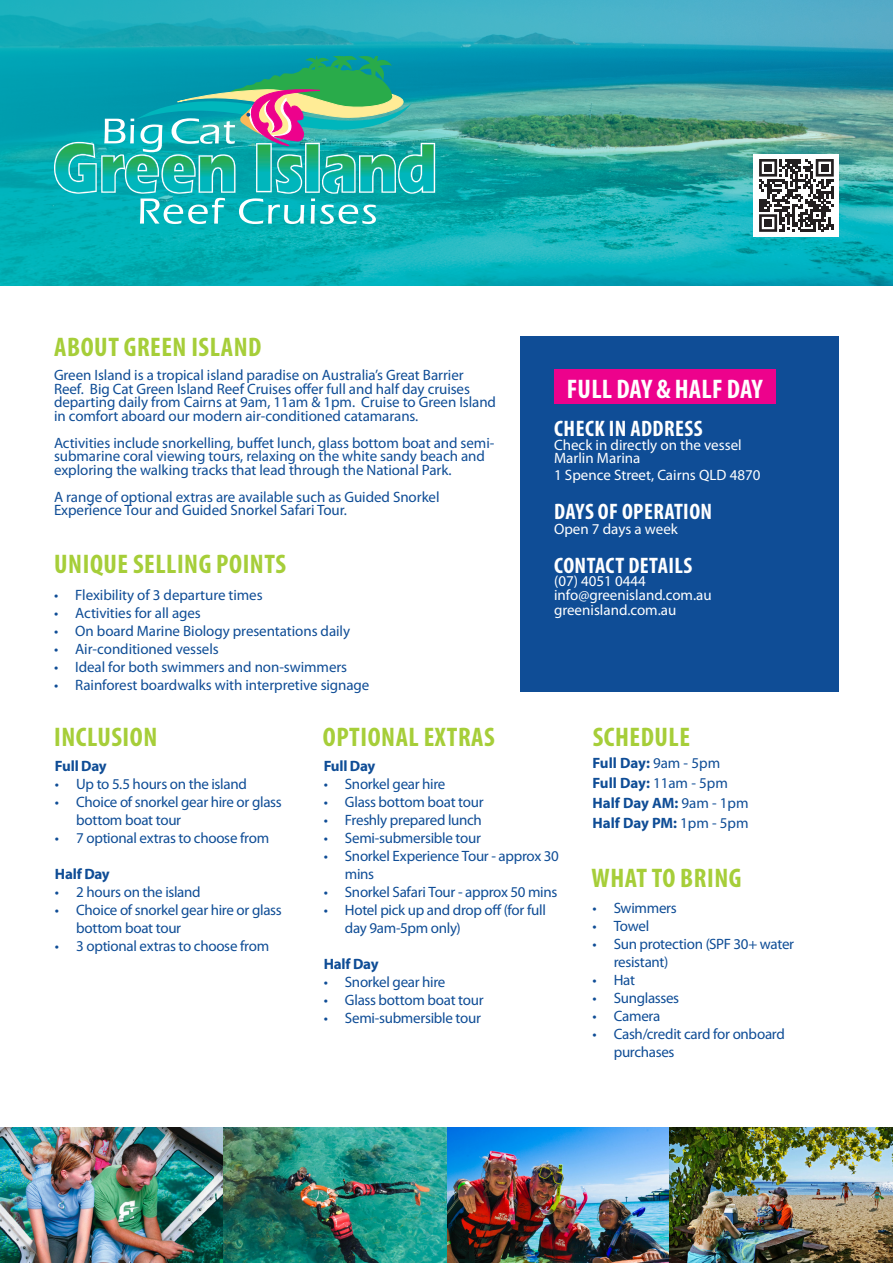
<style>
.page{position:relative;width:893px;height:1263px;background:#fff}
.page>*{position:absolute;margin:0;border:0;box-sizing:border-box;transform-origin:0 0}
.t1{font:700 condensed 27px "Myriad Pro";letter-spacing:.02em;color:#a6ce39}
.t2{font:700 condensed 27px "Myriad Pro";letter-spacing:.01em;color:#fff}
.t3{font:700 condensed 22.5px "Myriad Pro";letter-spacing:.02em;color:#fff}
.t4{font:15px/13.5px "Myriad Pro";letter-spacing:-.005em;color:#0f4d96}
.t5{font:15px/13.5px "Myriad Pro";color:#fff}
.t6{font:700 15px "Myriad Pro";letter-spacing:-.01em;color:#0f4d96}
.t7{font:15px/18px "Myriad Pro";letter-spacing:-.025em;color:#0f4d96}
.s1{font-weight:400}
</style>
<div class="page">
<img style="left:0;top:1128px;width:893px;height:135px">
<img style="left:0;top:0;width:893px;height:286px">
<svg style="left:54px;top:56px;width:381px;height:168px;background:#30adaa"></svg>
<div style="left:754px;top:154px;width:85px;height:83px;background:#fff"></div>
<svg style="left:759px;top:159px;width:75px;height:73px"></svg>
<div style="left:764px;top:164px;width:8px;height:8px;background:#231f20"></div>
<div style="left:821px;top:164px;width:8px;height:8px;background:#231f20"></div>
<div style="left:764px;top:219px;width:8px;height:8px;background:#231f20"></div>
<div style="left:520px;top:336px;width:319px;height:355px;background:#0f4d96"></div>
<div style="left:554px;top:370px;width:221px;height:34px;background:#ed028c"></div>
<p class="t1" style="left:54px;top:330px;width:209px">ABOUT GREEN ISLAND</p>
<p class="t4" style="left:54px;top:368px;width:444px">Green Island is a tropical island paradise on Australia’s Great Barrier Reef. Big Cat Green Island Reef Cruises offer full and half day cruises departing daily from Cairns at 9am, 11am &amp; 1pm. Cruise to Green Island in comfort aboard our modern air-conditioned catamarans.</p>
<p class="t4" style="left:54px;top:436px;width:442px">Activities include snorkelling, buffet lunch, glass bottom boat and semi&shy;submarine coral viewing tours, relaxing on the white sandy beach and exploring the walking tracks that lead through the National Park.</p>
<p class="t4" style="left:54px;top:490px;width:387px">A range of optional extras are available such as Guided Snorkel<br>Experience Tour and Guided Snorkel Safari Tour.</p>
<p class="t1" style="left:54px;top:547px;width:233px">UNIQUE SELLING POINTS</p>
<p class="t4" style="left:54px;top:588px;width:210px">• Flexibility of 3 departure times</p>
<p class="t4" style="left:54px;top:606px;width:148px">• Activities for all ages</p>
<p class="t4" style="left:54px;top:624px;width:298px">• On board Marine Biology presentations daily</p>
<p class="t4" style="left:54px;top:642px;width:166px">• Air-conditioned vessels</p>
<p class="t4" style="left:54px;top:660px;width:295px">• Ideal for both swimmers and non-swimmers</p>
<p class="t4" style="left:54px;top:678px;width:317px">• Rainforest boardwalks with interpretive signage</p>
<p class="t2" style="left:567px;top:372px;width:197px">FULL DAY &amp; HALF DAY</p>
<p class="t3" style="left:554px;top:415px;width:150px">CHECK IN ADDRESS</p>
<p class="t5" style="left:554px;top:438px;width:189px">Check in directly on the vessel<br>Marlin Marina</p>
<p class="t5" style="left:554px;top:468px;width:208px">1 Spence Street, Cairns QLD 4870</p>
<p class="t3" style="left:554px;top:497px;width:159px">DAYS OF OPERATION</p>
<p class="t5" style="left:554px;top:522px;width:125px">Open 7 days a week</p>
<p class="t3" style="left:554px;top:551px;width:140px">CONTACT DETAILS</p>
<p class="t5" style="left:554px;top:574px;width:93px">(07) 4051 0444</p>
<p class="t5" style="left:554px;top:588px;width:159px">info@greenisland.com.au</p>
<p class="t5" style="left:554px;top:603px;width:124px">greenisland.com.au</p>
<p class="t1" style="left:54px;top:720px;width:105px">INCLUSION</p>
<p class="t1" style="left:323px;top:720px;width:173px">OPTIONAL EXTRAS</p>
<p class="t6" style="left:55px;top:756px;width:53px">Full Day</p>
<p class="t4" style="left:55px;top:777px;width:193px">• Up to 5.5 hours on the island</p>
<p class="t4" style="left:76px;top:793px;width:207px;line-height:18px;text-indent:-21px">• Choice of snorkel gear hire or glass bottom boat tour</p>
<p class="t4" style="left:55px;top:831px;width:216px">• 7 optional extras to choose from</p>
<p class="t6" style="left:55px;top:864px;width:56px">Half Day</p>
<p class="t4" style="left:55px;top:885px;width:147px">• 2 hours on the island</p>
<p class="t4" style="left:76px;top:901px;width:207px;line-height:18px;text-indent:-21px">• Choice of snorkel gear hire or glass bottom boat tour</p>
<p class="t4" style="left:55px;top:939px;width:216px">• 3 optional extras to choose from</p>
<p class="t6" style="left:324px;top:756px;width:53px">Full Day</p>
<p class="t4" style="left:324px;top:777px;width:123px">• Snorkel gear hire</p>
<p class="t4" style="left:324px;top:795px;width:161px">• Glass bottom boat tour</p>
<p class="t4" style="left:324px;top:813px;width:160px">• Freshly prepared lunch</p>
<p class="t4" style="left:324px;top:831px;width:159px">• Semi-submersible tour</p>
<p class="t4" style="left:345px;top:847px;width:215px;line-height:18px;text-indent:-21px">• Snorkel Experience Tour - approx 30 mins</p>
<p class="t4" style="left:324px;top:885px;width:235px">• Snorkel Safari Tour - approx 50 mins</p>
<p class="t4" style="left:345px;top:901px;width:202px;line-height:18px;text-indent:-21px">• Hotel pick up and drop off (for full day 9am-5pm only)</p>
<p class="t6" style="left:324px;top:954px;width:56px">Half Day</p>
<p class="t4" style="left:324px;top:975px;width:123px">• Snorkel gear hire</p>
<p class="t4" style="left:324px;top:993px;width:161px">• Glass bottom boat tour</p>
<p class="t4" style="left:324px;top:1011px;width:159px">• Semi-submersible tour</p>
<p class="t1" style="left:593px;top:720px;width:99px">SCHEDULE</p>
<p class="t6" style="left:592px;top:753px;width:129px">Full Day: <span class="s1">9am - 5pm</span></p>
<p class="t6" style="left:592px;top:773px;width:137px">Full Day: <span class="s1">11am - 5pm</span></p>
<p class="t6" style="left:592px;top:793px;width:158px">Half Day AM: <span class="s1">9am - 1pm</span></p>
<p class="t6" style="left:592px;top:813px;width:158px">Half Day PM: <span class="s1">1pm - 5pm</span></p>
<p class="t1" style="left:592px;top:861px;width:151px">WHAT TO BRING</p>
<p class="t4" style="left:592px;top:901px;width:86px">• Swimmers</p>
<p class="t4" style="left:592px;top:919px;width:58px">• Towel</p>
<p class="t7" style="left:614px;top:934px;width:182px;text-indent:-21px">• Sun protection (SPF 30+ water resistant)</p>
<p class="t4" style="left:592px;top:973px;width:44px">• Hat</p>
<p class="t4" style="left:592px;top:991px;width:88px">• Sunglasses</p>
<p class="t4" style="left:592px;top:1009px;width:69px">• Camera</p>
<p class="t4" style="left:614px;top:1024px;width:173px;line-height:18px;text-indent:-21px">• Cash/credit card for onboard purchases</p>
</div>
